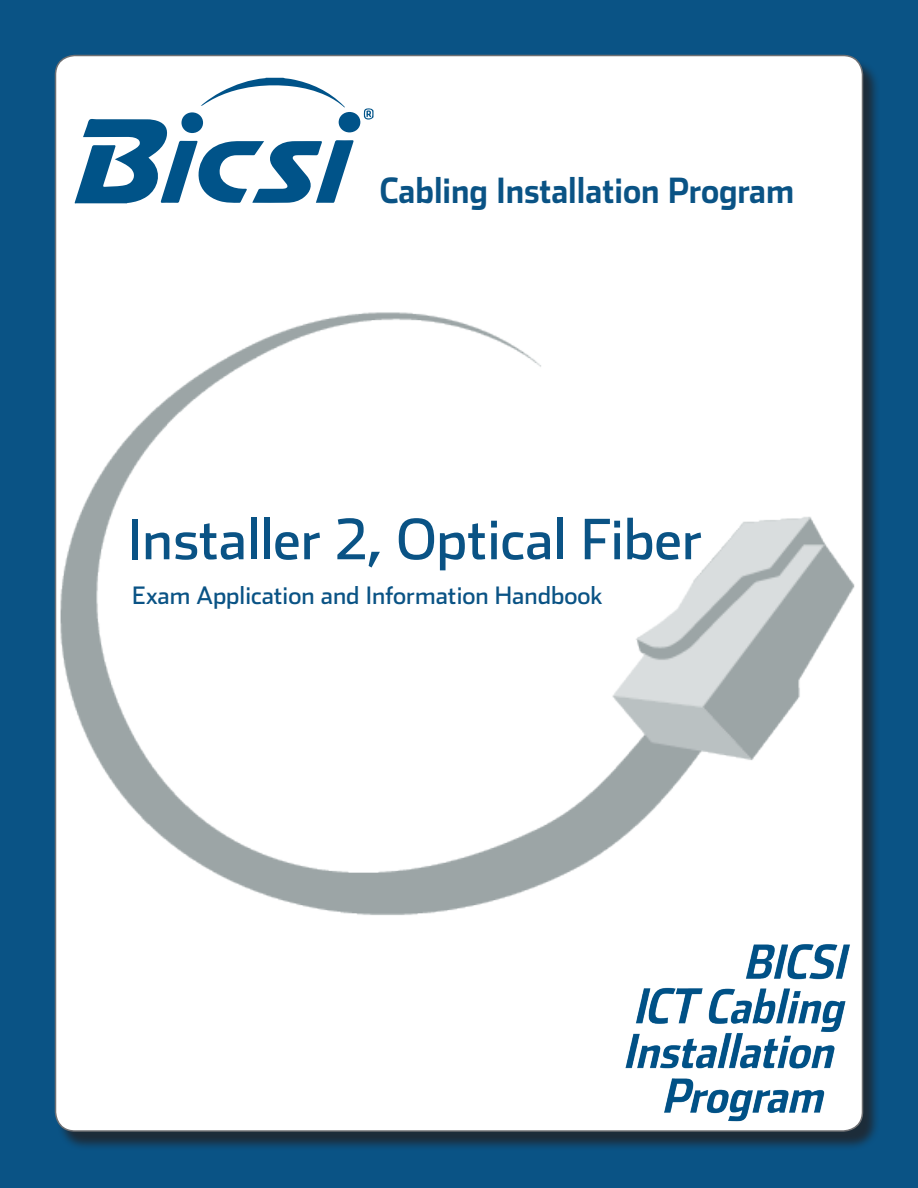
<style>
.page{position:relative;width:918px;height:1188px;background:#0a5385}
.page>*{position:absolute;margin:0;border:0;box-sizing:border-box;transform-origin:0 0}
.t1{font:55.5px "Stainless";color:#0a5385}
.t2{font:700 34.65px "Stainless";color:#0a5385;scale:.91 1}
.t3{font:24px "Stainless";color:#0a5385}
</style>
<div class="page">
<div style="left:56px;top:58px;width:825px;height:1094px;background:#231f20;opacity:.75"></div>
<div style="left:56px;top:56px;width:807px;height:1075px;background:#fff;border-radius:20px"></div>
<img style="left:55px;top:297px;width:808px;height:635px">
<img style="left:600px;top:906px;width:281px;height:243px">
<svg style="left:201px;top:78px;width:144px;height:30px"></svg>
<svg style="left:75px;top:118px;width:279px;height:86px"></svg>
<div style="left:339px;top:112px;width:21px;height:20px;background:#005389;border-radius:50%"></div>
<div style="left:181px;top:112px;width:22px;height:21px;background:#005389;border-radius:50%"></div>
<svg style="left:363px;top:108px;width:11px;height:12px"></svg>
<p class="t2" style="left:380px;top:169px;width:457px">Cabling Installation Program</p>
<p class="t1" style="left:128px;top:506px;width:576px">Installer 2, Optical Fiber</p>
<p class="t3" style="left:132px;top:581px;width:472px">Exam Application and Information Handbook</p>
</div>
